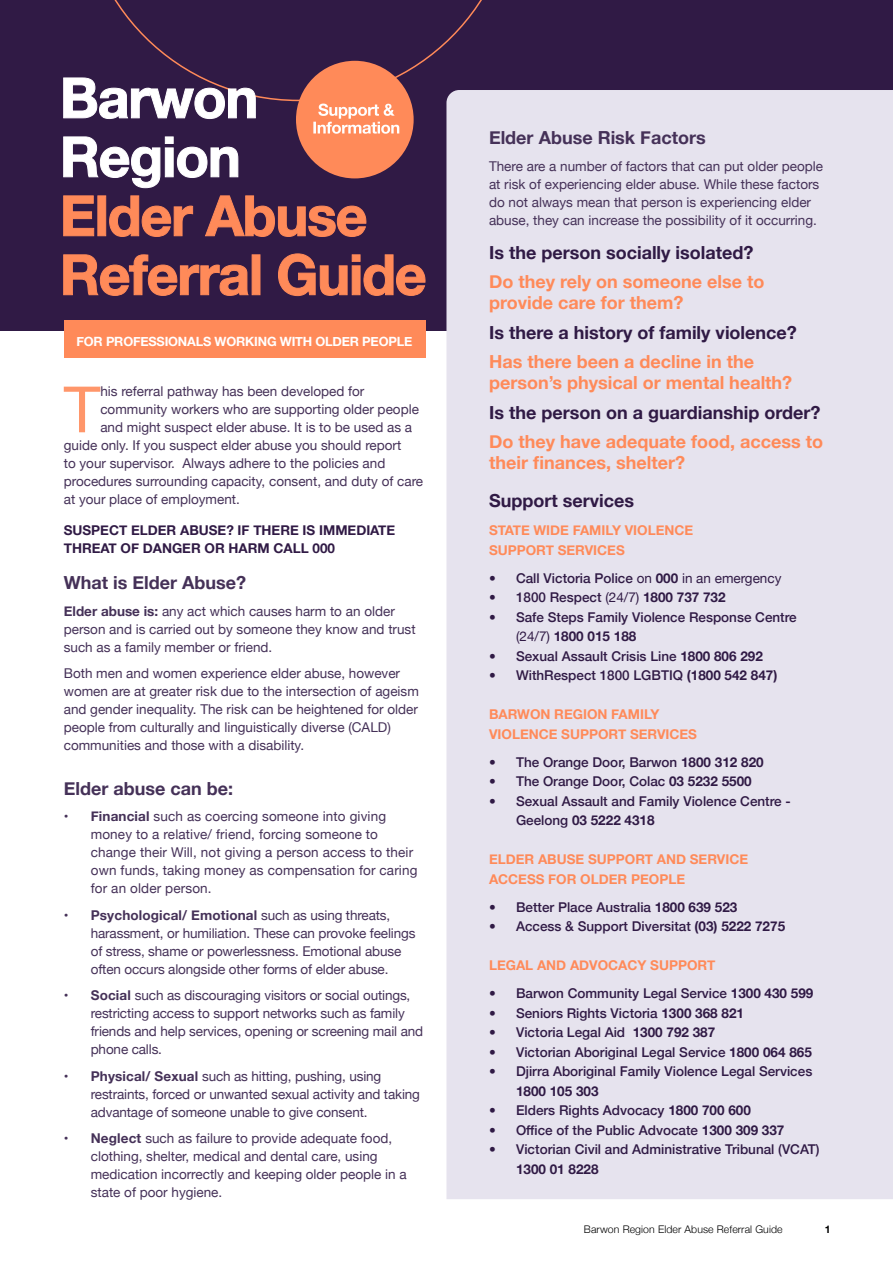
<style>
.page{position:relative;width:893px;height:1263px;background:#fff}
.page>*{position:absolute;margin:0;border:0;box-sizing:border-box;transform-origin:0 0}
.t1{font:63.9px "Helvetica Neue";color:#ff966a}
.t2{font:700 18px/21px "Helvetica Neue";color:#ff8a59}
.t3{font:700 18px "Helvetica Neue";color:#301a45}
.t4{font:700 18px "Helvetica Neue";color:#453158}
.t5{font:13.5px/18px "Helvetica Neue";color:#453158}
.t6{font:500 13.5px/19.5px "Helvetica Neue";color:#301a45}
.t7{font:700 13.5px/19.5px "Helvetica Neue";color:#ff8a59}
.t8{font:700 13.5px/18px "Helvetica Neue";color:#301a45}
.t9{font:700 12.75px "Helvetica Neue";letter-spacing:-.015em;color:#fff}
.t10{font:300 10.5px "Helvetica Neue";letter-spacing:.01em;color:#000}
.t11{font:700 10.5px "Helvetica Neue";color:#000}
.s1{font-weight:700}
.s2{font-weight:400}
</style>
<div class="page">
<div style="left:0;top:0;width:893px;height:331px;background:#301a45"></div>
<div style="left:446px;top:90px;width:447px;height:1109px;background:#e6e3ee"></div>
<div style="left:64px;top:320px;width:361px;height:38px;background:#ff8a59"></div>
<svg style="left:63px;top:253px;width:362px;height:43px"></svg>
<svg style="left:63px;top:195px;width:303px;height:42px"></svg>
<svg style="left:63px;top:0;width:453px;height:188px"></svg>
<p class="t9" style="left:77px;top:331px;width:337px">FOR PROFESSIONALS WORKING WITH OLDER PEOPLE</p>
<h1 class="t1" style="left:64px;top:363px;width:38px">T</h1>
<p class="t5" style="left:100px;top:383px;width:266px">his referral pathway has been developed for</p>
<p class="t5" style="left:100px;top:401px;width:320px">community workers who are supporting older people</p>
<p class="t5" style="left:100px;top:419px;width:313px">and might suspect elder abuse. It is to be used as a</p>
<p class="t5" style="left:64px;top:437px;width:339px">guide only. If you suspect elder abuse you should report</p>
<p class="t5" style="left:64px;top:455px;width:323px">to your supervisor. Always adhere to the policies and</p>
<p class="t5" style="left:64px;top:473px;width:361px">procedures surrounding capacity, consent, and duty of care</p>
<p class="t5" style="left:64px;top:491px;width:178px">at your place of employment.</p>
<p class="t8" style="left:64px;top:522px;width:333px">SUSPECT ELDER ABUSE? IF THERE IS IMMEDIATE<br>THREAT OF DANGER OR HARM CALL 000</p>
<h2 class="t4" style="left:64px;top:568px;width:184px">What is Elder Abuse?</h2>
<p class="t5" style="left:64px;top:602px;width:353px"><span class="s1">Elder abuse is:</span> any act which causes harm to an older person and is carried out by someone they know and trust such as a family member or friend.</p>
<p class="t5" style="left:64px;top:665px;width:357px">Both men and women experience elder abuse, however women are at greater risk due to the intersection of ageism and gender inequality. The risk can be heightened for older people from culturally and linguistically diverse (CALD) communities and those with a disability.</p>
<h2 class="t4" style="left:64px;top:774px;width:171px">Elder abuse can be:</h2>
<p class="t5" style="left:91px;top:808px;width:328px;text-indent:-27px"><span class="s1">• Financial</span> such as coercing someone into giving money to a relative/ friend, forcing someone to change their Will, not giving a person access to their own funds, taking money as compensation for caring for an older person.</p>
<p class="t5" style="left:91px;top:906px;width:326px;text-indent:-27px"><span class="s1">• Psychological/ Emotional</span> such as using threats, harassment, or humiliation. These can provoke feelings of stress, shame or powerlessness. Emotional abuse often occurs alongside other forms of elder abuse.</p>
<p class="t5" style="left:91px;top:987px;width:334px;text-indent:-27px"><span class="s1">• Social</span> such as discouraging visitors or social outings, restricting access to support networks such as family friends and help services, opening or screening mail and phone calls.</p>
<p class="t5" style="left:91px;top:1067px;width:331px;text-indent:-27px"><span class="s1">• Physical/ Sexual</span> such as hitting, pushing, using restraints, forced or unwanted sexual activity and taking advantage of someone unable to give consent.</p>
<p class="t5" style="left:91px;top:1130px;width:317px;text-indent:-27px"><span class="s1">• Neglect</span> such as failure to provide adequate food, clothing, shelter, medical and dental care, using medication incorrectly and keeping older people in a state of poor hygiene.</p>
<h2 class="t4" style="left:489px;top:124px;width:218px">Elder Abuse Risk Factors</h2>
<p class="t5" style="left:489px;top:158px;width:336px">There are a number of factors that can put older people at risk of experiencing elder abuse. While these factors do not always mean that person is experiencing elder abuse, they can increase the possibility of it occurring.</p>
<h2 class="t3" style="left:489px;top:238px;width:266px">Is the person socially isolated?</h2>
<h2 class="t2" style="left:489px;top:272px;width:277px">Do they rely on someone else to provide care for them?</h2>
<h2 class="t3" style="left:489px;top:318px;width:309px">Is there a history of family violence?</h2>
<h2 class="t2" style="left:489px;top:352px;width:305px">Has there been a decline in the person’s physical or mental health?</h2>
<h2 class="t3" style="left:489px;top:398px;width:333px">Is the person on a guardianship order?</h2>
<h2 class="t2" style="left:489px;top:432px;width:336px">Do they have adequate food, access to their finances, shelter?</h2>
<h2 class="t3" style="left:489px;top:486px;width:147px">Support services</h2>
<p class="t7" style="left:489px;top:521px;width:206px">STATE WIDE FAMILY VIOLENCE<br>SUPPORT SERVICES</p>
<p class="t6" style="left:489px;top:567px;width:294px">• Call Victoria Police <span class="s2">on</span> <span class="s1">000</span> <span class="s2">in an emergency</span></p>
<p class="t6" style="left:489px;top:586px;width:238px">• 1800 Respect <span class="s2">(24/7)</span> <span class="s1">1800 737 732</span></p>
<p class="t6" style="left:516px;top:606px;width:282px;text-indent:-27px">• Safe Steps Family Violence Response Centre <span class="s2">(24/7)</span> <span class="s1">1800 015 188</span></p>
<p class="t6" style="left:489px;top:645px;width:275px">• Sexual Assault Crisis Line <span class="s1">1800 806 292</span></p>
<p class="t6" style="left:489px;top:664px;width:290px">• WithRespect 1800 LGBTIQ <span class="s1">(1800 542 847)</span></p>
<p class="t7" style="left:489px;top:705px;width:210px">BARWON REGION FAMILY<br>VIOLENCE SUPPORT SERVICES</p>
<p class="t6" style="left:489px;top:751px;width:276px">• The Orange Door, Barwon <span class="s1">1800 312 820</span></p>
<p class="t6" style="left:489px;top:770px;width:264px">• The Orange Door, Colac <span class="s1">03 5232 5500</span></p>
<p class="t6" style="left:516px;top:790px;width:276px;text-indent:-27px">• Sexual Assault and Family Violence Centre -<br>Geelong <span class="s1">03 5222 4318</span></p>
<p class="t7" style="left:489px;top:850px;width:261px">ELDER ABUSE SUPPORT AND SERVICE<br>ACCESS FOR OLDER PEOPLE</p>
<p class="t6" style="left:489px;top:896px;width:250px">• Better Place Australia <span class="s1">1800 639 523</span></p>
<p class="t6" style="left:489px;top:915px;width:298px">• Access &amp; Support Diversitat <span class="s1">(03) 5222 7275</span></p>
<p class="t7" style="left:489px;top:956px;width:228px">LEGAL AND ADVOCACY SUPPORT</p>
<p class="t6" style="left:489px;top:982px;width:326px">• Barwon Community Legal Service <span class="s1">1300 430 599</span></p>
<p class="t6" style="left:489px;top:1002px;width:257px">• Seniors Rights Victoria <span class="s1">1300 368 821</span></p>
<p class="t6" style="left:489px;top:1021px;width:228px">• Victoria Legal Aid <span class="s1">1300 792 387</span></p>
<p class="t6" style="left:489px;top:1041px;width:324px">• Victorian Aboriginal Legal Service <span class="s1">1800 064 865</span></p>
<p class="t6" style="left:489px;top:1060px;width:325px">• Djirra Aboriginal Family Violence Legal Services</p>
<p class="t8" style="left:516px;top:1082px;width:84px">1800 105 303</p>
<p class="t6" style="left:489px;top:1099px;width:263px">• Elders Rights Advocacy <span class="s1">1800 700 600</span></p>
<p class="t6" style="left:489px;top:1119px;width:297px">• Office of the Public Advocate <span class="s1">1300 309 337</span></p>
<p class="t6" style="left:489px;top:1138px;width:332px">• Victorian Civil and Administrative Tribunal (VCAT)</p>
<p class="t8" style="left:516px;top:1160px;width:84px">1300 01 8228</p>
<p class="t10" style="left:584px;top:1220px;width:200px">Barwon Region Elder Abuse Referral Guide</p>
<p class="t11" style="left:825px;top:1221px;width:7px">1</p>
</div>
